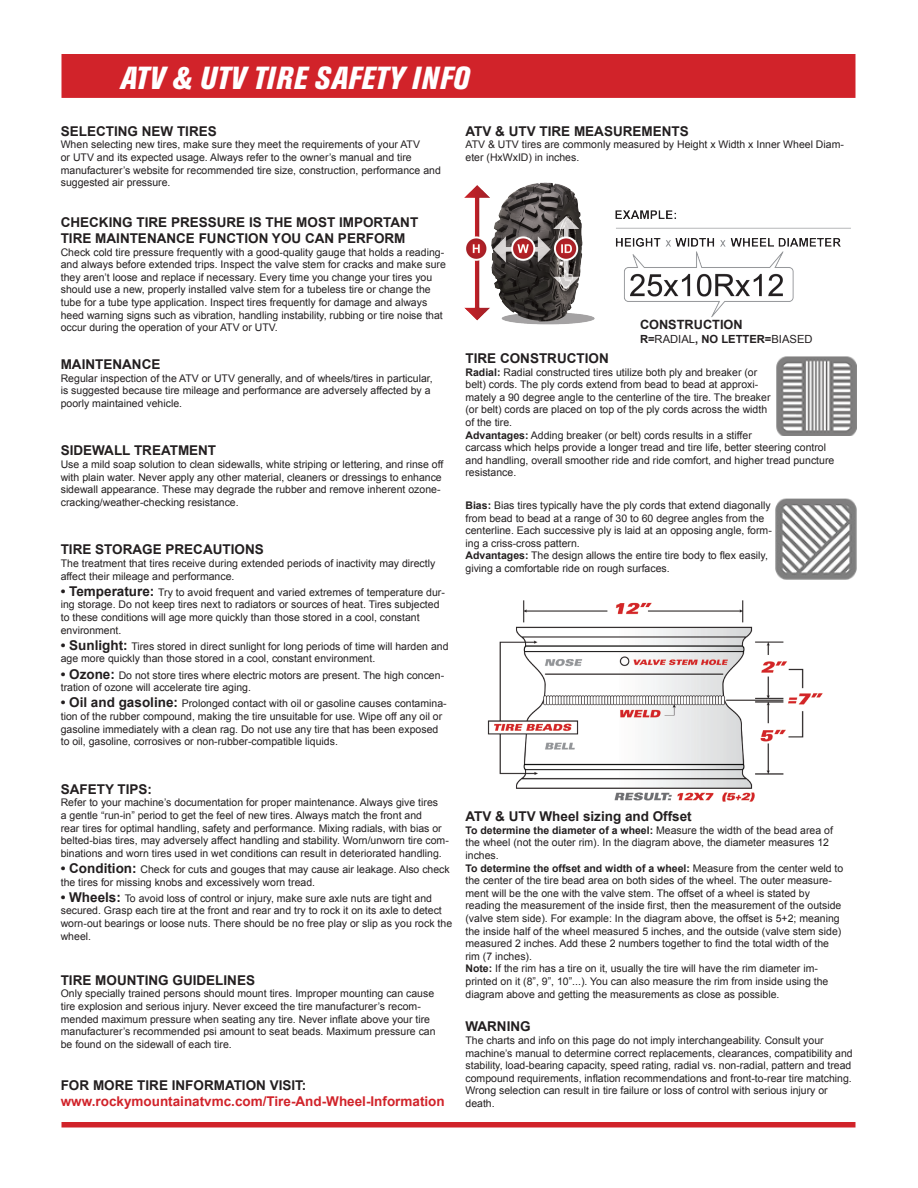
<style>
.page{position:relative;width:918px;height:1188px;background:#fff}
.page>*{position:absolute;margin:0;border:0;box-sizing:border-box;transform-origin:0 0}
.t1{font:italic 800 condensed 31.65px "Akzidenz Grotesk BE";letter-spacing:.02em;color:#fff;scale:.96 1}
.t2{font:700 13.5px/16.2px "Arial";color:#231f20}
.t3{font:700 13.5px "Arial";color:#d1232a}
.t4{font:700 12.75px "Arial";color:#231f20}
.t5{font:700 11.25px "Arial";color:#231f20}
.t6{font:10.5px/12.6px "Arial";color:#231f20}
.s1{font-weight:700;font-size:13.5px}
.s2{font-weight:400}
.s3{font-weight:700}
</style>
<div class="page">
<img style="left:487px;top:600px;width:336px;height:202px">
<img style="left:776px;top:356px;width:81px;height:80px">
<img style="left:775px;top:498px;width:82px;height:82px">
<img style="left:464px;top:182px;width:387px;height:143px">
<div style="left:62px;top:54px;width:793px;height:44px;background:#d1232a;border:2px solid #d1232a"></div>
<svg style="left:62px;top:1122px;width:793px;height:6px;fill:#d1232a"></svg>
<p class="t1" style="left:120px;top:59px;width:365px">ATV &amp; UTV TIRE SAFETY INFO</p>
<p class="t2" style="left:61px;top:123px;width:158px">SELECTING NEW TIRES</p>
<p class="t6" style="left:61px;top:139px;width:382px">When selecting new tires, make sure they meet the requirements of your ATV<br>or UTV and its expected usage. Always refer to the owner’s manual and tire manufacturer’s website for recommended tire size, construction, performance and suggested air pressure.</p>
<p class="t2" style="left:465px;top:123px;width:225px">ATV &amp; UTV TIRE MEASUREMENTS</p>
<p class="t6" style="left:465px;top:139px;width:380px">ATV &amp; UTV tires are commonly measured by Height x Width x Inner Wheel Diam&shy;eter (HxWxID) in inches.</p>
<p class="t2" style="left:61px;top:214px;width:359px">CHECKING TIRE PRESSURE IS THE MOST IMPORTANT<br>TIRE MAINTENANCE FUNCTION YOU CAN PERFORM</p>
<p class="t6" style="left:61px;top:246px;width:387px">Check cold tire pressure frequently with a good-quality gauge that holds a reading&shy;and always before extended trips. Inspect the valve stem for cracks and make sure they aren’t loose and replace if necessary. Every time you change your tires you should use a new, properly installed valve stem for a tubeless tire or change the tube for a tube type application. Inspect tires frequently for damage and always heed warning signs such as vibration, handling instability, rubbing or tire noise that occur during the operation of your ATV or UTV.</p>
<p class="t2" style="left:61px;top:357px;width:101px">MAINTENANCE</p>
<p class="t6" style="left:61px;top:372px;width:373px">Regular inspection of the ATV or UTV generally, and of wheels/tires in particular, is suggested because tire mileage and performance are adversely affected by a poorly maintained vehicle.</p>
<p class="t2" style="left:61px;top:443px;width:157px">SIDEWALL TREATMENT</p>
<p class="t6" style="left:61px;top:458px;width:384px">Use a mild soap solution to clean sidewalls, white striping or lettering, and rinse off with plain water. Never apply any other material, cleaners or dressings to enhance sidewall appearance. These may degrade the rubber and remove inherent ozone&shy;cracking/weather-checking resistance.</p>
<p class="t2" style="left:61px;top:542px;width:205px">TIRE STORAGE PRECAUTIONS</p>
<p class="t6" style="left:61px;top:557px;width:376px">The treatment that tires receive during extended periods of inactivity may directly affect their mileage and performance.</p>
<p class="t6" style="left:61px;top:586px;width:386px"><span class="s1">• Temperature:</span> Try to avoid frequent and varied extremes of temperature dur&shy;ing storage. Do not keep tires next to radiators or sources of heat. Tires subjected to these conditions will age more quickly than those stored in a cool, constant environment.</p>
<p class="t6" style="left:61px;top:640px;width:389px"><span class="s1">• Sunlight:</span> Tires stored in direct sunlight for long periods of time will harden and age more quickly than those stored in a cool, constant environment.</p>
<p class="t6" style="left:61px;top:669px;width:385px"><span class="s1">• Ozone:</span> Do not store tires where electric motors are present. The high concen&shy;tration of ozone will accelerate tire aging.</p>
<p class="t6" style="left:61px;top:697px;width:387px"><span class="s1">• Oil and gasoline:</span> Prolonged contact with oil or gasoline causes contamina&shy;tion of the rubber compound, making the tire unsuitable for use. Wipe off any oil or gasoline immediately with a clean rag. Do not use any tire that has been exposed to oil, gasoline, corrosives or non-rubber-compatible liquids.</p>
<p class="t2" style="left:61px;top:781px;width:93px">SAFETY TIPS:</p>
<p class="t6" style="left:61px;top:796px;width:390px">Refer to your machine’s documentation for proper maintenance. Always give tires<br>a gentle “run-in” period to get the feel of new tires. Always match the front and<br>rear tires for optimal handling, safety and performance. Mixing radials, with bias or belted-bias tires, may adversely affect handling and stability. Worn/unworn tire com&shy;binations and worn tires used in wet conditions can result in deteriorated handling.</p>
<p class="t6" style="left:61px;top:863px;width:391px"><span class="s1">• Condition:</span> Check for cuts and gouges that may cause air leakage. Also check the tires for missing knobs and excessively worn tread.</p>
<p class="t6" style="left:61px;top:892px;width:393px"><span class="s1">• Wheels:</span> To avoid loss of control or injury, make sure axle nuts are tight and secured. Grasp each tire at the front and rear and try to rock it on its axle to detect worn-out bearings or loose nuts. There should be no free play or slip as you rock the wheel.</p>
<p class="t2" style="left:61px;top:972px;width:196px">TIRE MOUNTING GUIDELINES</p>
<p class="t6" style="left:61px;top:988px;width:376px">Only specially trained persons should mount tires. Improper mounting can cause tire explosion and serious injury. Never exceed the tire manufacturer’s recom&shy;mended maximum pressure when seating any tire. Never inflate above your tire manufacturer’s recommended psi amount to seat beads. Maximum pressure can be found on the sidewall of each tire.</p>
<p class="t2" style="left:61px;top:1077px;width:247px">FOR MORE TIRE INFORMATION VISIT:</p>
<p class="t3" style="left:61px;top:1092px;width:386px">www.rockymountainatvmc.com/Tire-And-Wheel-Information</p>
<p class="t4" style="left:640px;top:316px;width:104px">CONSTRUCTION</p>
<p class="t5" style="left:640px;top:331px;width:174px">R=<span class="s2">RADIAL</span>, NO LETTER=<span class="s2">BIASED</span></p>
<p class="t2" style="left:465px;top:351px;width:145px">TIRE CONSTRUCTION</p>
<p class="t6" style="left:465px;top:366px;width:307px"><span class="s3">Radial:</span> Radial constructed tires utilize both ply and breaker (or belt) cords. The ply cords extend from bead to bead at approxi&shy;mately a 90 degree angle to the centerline of the tire. The breaker (or belt) cords are placed on top of the ply cords across the width of the tire.</p>
<p class="t6" style="left:465px;top:429px;width:370px"><span class="s3">Advantages:</span> Adding breaker (or belt) cords results in a stiffer<br>carcass which helps provide a longer tread and tire life, better steering control and handling, overall smoother ride and ride comfort, and higher tread puncture resistance.</p>
<p class="t6" style="left:465px;top:499px;width:308px"><span class="s3">Bias:</span> Bias tires typically have the ply cords that extend diagonally from bead to bead at a range of 30 to 60 degree angles from the centerline. Each successive ply is laid at an opposing angle, form&shy;ing a criss-cross pattern.</p>
<p class="t6" style="left:465px;top:550px;width:304px"><span class="s3">Advantages:</span> The design allows the entire tire body to flex easily, giving a comfortable ride on rough surfaces.</p>
<p class="t2" style="left:465px;top:809px;width:228px">ATV &amp; UTV Wheel sizing and Offset</p>
<p class="t6" style="left:465px;top:824px;width:369px"><span class="s3">To determine the diameter of a wheel:</span> Measure the width of the bead area of the wheel (not the outer rim). In the diagram above, the diameter measures 12 inches.</p>
<p class="t6" style="left:465px;top:862px;width:379px"><span class="s3">To determine the offset and width of a wheel:</span> Measure from the center weld to the center of the tire bead area on both sides of the wheel. The outer measure&shy;ment will be the one with the valve stem. The offset of a wheel is stated by reading the measurement of the inside first, then the measurement of the outside (valve stem side). For example: In the diagram above, the offset is 5+2; meaning the inside half of the wheel measured 5 inches, and the outside (valve stem side) measured 2 inches. Add these 2 numbers together to find the total width of the rim (7 inches).</p>
<p class="t6" style="left:465px;top:963px;width:364px"><span class="s3">Note:</span> If the rim has a tire on it, usually the tire will have the rim diameter im&shy;printed on it (8”, 9”, 10”...). You can also measure the rim from inside using the diagram above and getting the measurements as close as possible.</p>
<p class="t2" style="left:465px;top:1019px;width:67px">WARNING</p>
<p class="t6" style="left:465px;top:1034px;width:389px">The charts and info on this page do not imply interchangeability. Consult your machine’s manual to determine correct replacements, clearances, compatibility and stability, load-bearing capacity, speed rating, radial vs. non-radial, pattern and tread compound requirements, inflation recommendations and front-to-rear tire matching.<br>Wrong selection can result in tire failure or loss of control with serious injury or death.</p>
</div>
